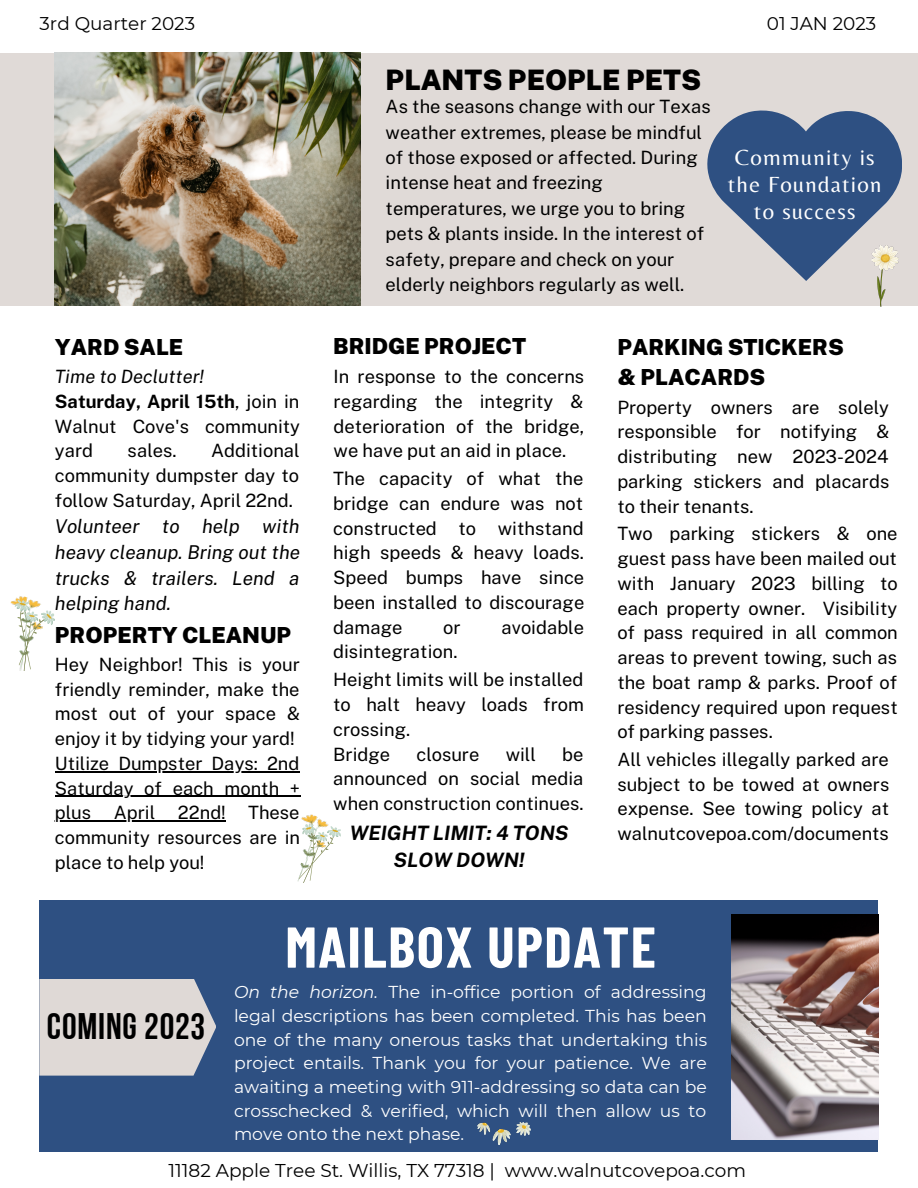
<style>
.page{position:relative;width:918px;height:1188px;background:#fff}
.page>*{position:absolute;margin:0;border:0;box-sizing:border-box;transform-origin:0 0}
.t1{font:700 57.45px "Barlow Condensed";letter-spacing:.025em;color:#fff}
.t2{font:36.9px "Bebas Neue Cyrillic";letter-spacing:.02em;color:#000}
.t3{font:900 28.2px "Public Sans";color:#000}
.t4{font:22.8px/27px "Belleza";letter-spacing:.055em;color:#fff;text-align:center}
.t5{font:900 22.2px/30.5px "Public Sans";color:#000}
.t6{font:italic 700 19.8px/27px "Public Sans";color:#000;text-align:center}
.t7{font:italic 19.05px/25.8px "Public Sans";color:#000;text-align:justify}
.t8{font:18.45px "Montserrat";color:#000}
.t9{font:18.3px/24.8px "Public Sans";color:#000;text-align:justify}
.t10{font:17.25px/23.7px "Montserrat";color:#fff;text-align:justify}
.s1{font-style:italic}
.s2{font-weight:700}
</style>
<div class="page">
<div style="left:39px;top:900px;width:839px;height:252px;background:#2e5082"></div>
<div style="left:0;top:53px;width:918px;height:252px;background:#dfd9d6"></div>
<svg style="left:39px;top:979px;width:176px;height:97px;background:#d4d0d0"></svg>
<img style="left:55px;top:53px;width:306px;height:253px">
<img style="left:731px;top:915px;width:147px;height:225px">
<svg style="left:707px;top:111px;width:195px;height:170px"></svg>
<svg style="left:297px;top:816px;width:44px;height:67px"></svg>
<img style="left:872px;top:246px;width:27px;height:60px">
<img style="left:478px;top:1123px;width:53px;height:21px">
<hr style="left:55px;top:771px;width:244px;height:1px;background:#000">
<hr style="left:55px;top:796px;width:245px;height:1px;background:#000">
<hr style="left:55px;top:821px;width:171px;height:1px;background:#000">
<img style="left:16px;top:596px;width:12px;height:3px">
<svg style="left:10px;top:599px;width:45px;height:72px"></svg>
<p class="t8" style="left:40px;top:12px;width:157px">3rd Quarter 2023</p>
<p class="t5" style="left:55px;top:332px;width:130px">YARD SALE</p>
<p class="t9" style="left:55px;top:364px;width:247px;text-align:left"><span class="s1">Time to Declutter!<br></span><span class="s2">Saturday, April 15th</span>, join in<br>Walnut Cove's community yard</p>
<p class="t9" style="left:55px;top:438px;width:246px;text-indent:156px">Additional community dumpster day to follow Saturday, April 22nd.</p>
<p class="t7" style="left:55px;top:513px;width:247px">Volunteer to help with heavy cleanup. Bring out the trucks &amp; trailers. Lend a helping hand.</p>
<p class="t9" style="left:128px;top:438px;width:51px">sales.</p>
<p class="t5" style="left:55px;top:620px;width:238px">PROPERTY CLEANUP</p>
<p class="t9" style="left:55px;top:652px;width:247px;text-align:left">Hey Neighbor! This is your friendly reminder, make the most out of your space &amp; enjoy it by tidying your yard!<br>Utilize Dumpster Days: 2nd<br>Saturday of each month + plus April 22nd! These community resources are in place to help you!</p>
<h3 class="t3" style="left:386px;top:63px;width:317px">PLANTS PEOPLE PETS</h3>
<p class="t9" style="left:386px;top:94px;width:327px;line-height:25.3px;text-align:left">As the seasons change with our Texas weather extremes, please be mindful of those exposed or affected. During intense heat and freezing temperatures, we urge you to bring pets &amp; plants inside. In the interest of safety, prepare and check on your elderly neighbors regularly as well.</p>
<p class="t8" style="left:767px;top:12px;width:111px">01 JAN 2023</p>
<p class="t4" style="left:728px;top:143px;width:155px">Community is the Foundation to success</p>
<p class="t5" style="left:333px;top:331px;width:194px">BRIDGE PROJECT</p>
<p class="t9" style="left:334px;top:364px;width:252px">In response to the concerns regarding the integrity &amp; deterioration of the bridge, we have put an aid in place.</p>
<p class="t9" style="left:333px;top:466px;width:253px">The capacity of what the bridge can endure was not constructed to withstand high speeds &amp; heavy loads.<br>Speed bumps have since been installed to discourage damage</p>
<p class="t9" style="left:443px;top:615px;width:19px">or</p>
<p class="t9" style="left:501px;top:615px;width:84px">avoidable</p>
<p class="t9" style="left:333px;top:639px;width:126px">disintegration.</p>
<p class="t9" style="left:333px;top:667px;width:252px;text-align:left">Height limits will be installed to halt heavy loads from crossing.<br>Bridge</p>
<p class="t9" style="left:333px;top:742px;width:252px;text-indent:229px">be announced on social media when construction continues.</p>
<p class="t6" style="left:350px;top:819px;width:220px">WEIGHT LIMIT: 4 TONS<br>SLOW DOWN!</p>
<p class="t9" style="left:416px;top:742px;width:64px">closure</p>
<p class="t9" style="left:506px;top:742px;width:32px">will</p>
<p class="t5" style="left:617px;top:332px;width:228px">PARKING STICKERS &amp; PLACARDS</p>
<p class="t9" style="left:617px;top:395px;width:274px">Property owners are solely responsible for notifying &amp; distributing new 2023-2024 parking stickers and placards to their tenants.</p>
<p class="t9" style="left:617px;top:521px;width:282px">Two parking stickers &amp; one guest pass have been mailed out with January 2023 billing to each property owner. Visibility of pass required in all common areas to prevent towing, such as the boat ramp &amp; parks. Proof of residency required upon request of parking passes.</p>
<p class="t9" style="left:617px;top:747px;width:274px">All vehicles illegally parked are subject to be towed at owners expense. See towing policy at walnutcovepoa.com/documents</p>
<h2 class="t2" style="left:47px;top:1011px;width:160px">COMING 2023</h2>
<h1 class="t1" style="left:285px;top:910px;width:372px">MAILBOX UPDATE</h1>
<p class="t10" style="left:234px;top:980px;width:475px"><span class="s1">On the horizon.</span> The in-office portion of addressing legal descriptions has been completed. This has been one of the many onerous tasks that undertaking this project entails. Thank you for your patience. We are awaiting a meeting with 911-addressing so data can be crosschecked &amp; verified, which will then allow us to move onto the next phase.</p>
<p class="t8" style="left:169px;top:1159px;width:579px">11182 Apple Tree St. Willis, TX 77318 | www.walnutcovepoa.com</p>
</div>
